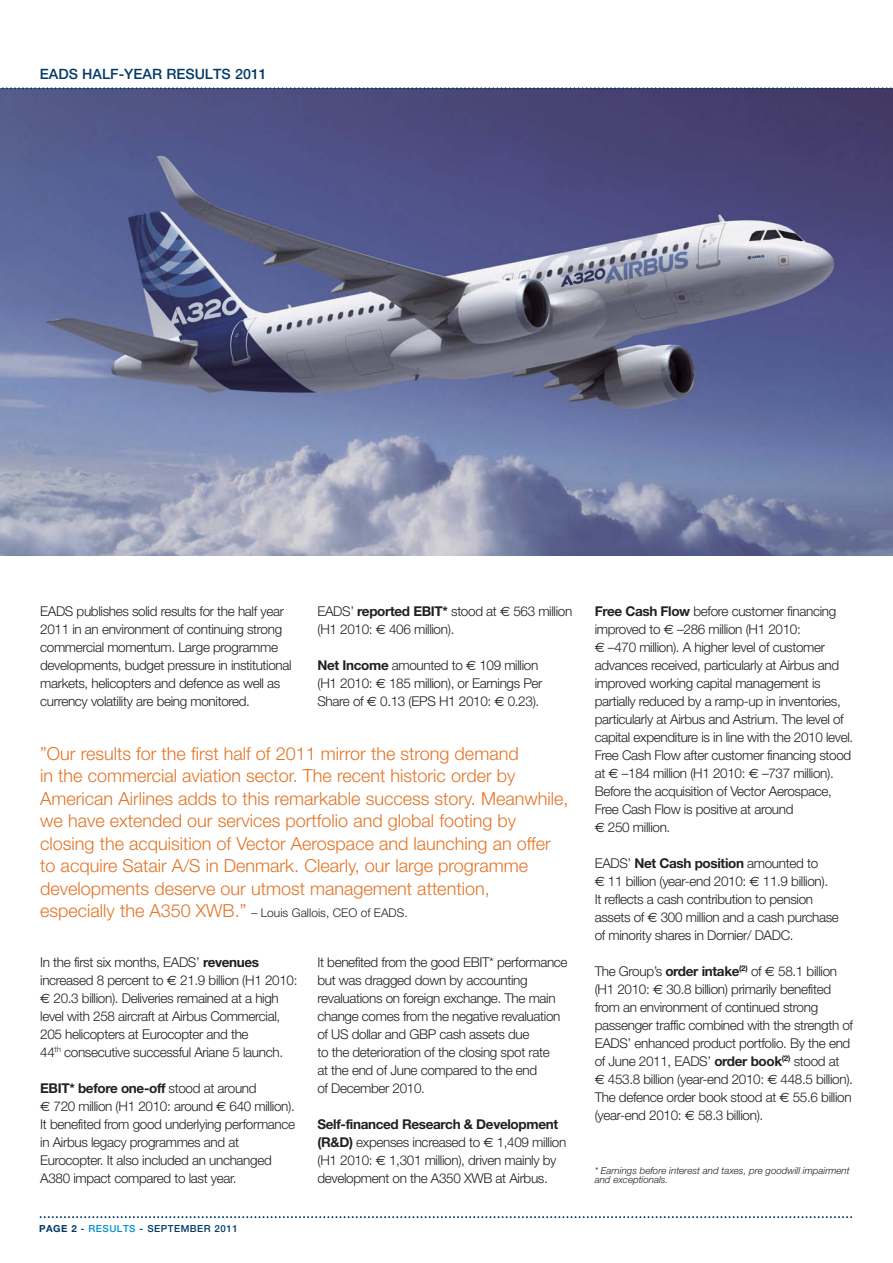
<style>
.page{position:relative;width:893px;height:1263px;background:#fff}
.page>*{position:absolute;margin:0;border:0;box-sizing:border-box;transform-origin:0 0}
.t1{font:300 18px/22.5px "Helvetica Neue";color:#e37527}
.t2{font:500 14.25px "Helvetica Neue";color:#033a67}
.t3{font:300 13.5px/18px "Helvetica Neue";letter-spacing:-.025em;color:#1f221e}
.t4{font:300 12px "Helvetica Neue";color:#1f221e}
.t5{font:italic 300 9.75px/9px "Helvetica Neue";color:#1f221e}
.t6{font:500 9.75px "Helvetica Neue";letter-spacing:.05em;color:#033a67}
.s1{font-weight:700}
.s2{font-family:"Euro Sans";font-weight:400}
.s3{font-size:18px;color:#e37527}
.s4{color:#0091cc}
</style>
<div class="page">
<img style="left:0;top:89px;width:892px;height:467px">
<svg style="left:39px;top:1216px;width:814px;height:3px"></svg>
<svg style="left:0;top:87px;width:892px;height:2px"></svg>
<p class="t2" style="left:40px;top:68px;width:228px">EADS HALF-YEAR RESULTS 2011</p>
<p class="t3" style="left:40px;top:603px;width:253px">EADS publishes solid results for the half year 2011 in an environment of continuing strong commercial momentum. Large programme developments, budget pressure in institutional markets, helicopters and defence as well as currency volatility are being monitored.</p>
<p class="t3" style="left:317px;top:603px;width:256px">EADS’ <span class="s1">reported EBIT*</span> stood at <span class="s2">€</span> 563 million (H1 2010: <span class="s2">€</span> 406 million).</p>
<p class="t3" style="left:317px;top:657px;width:227px"><span class="s1">Net Income</span> amounted to <span class="s2">€</span> 109 million (H1 2010: <span class="s2">€</span> 185 million), or Earnings Per<br>Share of <span class="s2">€</span> 0.13 (EPS H1 2010: <span class="s2">€</span> 0.23).</p>
<p class="t1" style="left:40px;top:744px;width:529px">”Our results for the first half of 2011 mirror the strong demand<br>in the commercial aviation sector. The recent historic order by American Airlines adds to this remarkable success story. Meanwhile, we have extended our services portfolio and global footing by closing the acquisition of Vector Aerospace and launching an offer to acquire Satair A/S in Denmark. Clearly, our large programme developments deserve our utmost management attention,</p>
<p class="t4" style="left:40px;top:909px;width:369px"><span class="s3">especially the A350 XWB.”</span> – Louis Gallois, CEO of EADS.</p>
<p class="t3" style="left:40px;top:954px;width:259px">In the first six months, EADS’ <span class="s1">revenues </span>increased 8 percent to <span class="s2">€</span> 21.9 billion (H1 2010: <span class="s2">€</span> 20.3 billion). Deliveries remained at a high level with 258 aircraft at Airbus Commercial, 205 helicopters at Eurocopter and the<br>44<sup>th</sup> consecutive successful Ariane 5 launch.</p>
<p class="t3" style="left:40px;top:1080px;width:256px"><span class="s1">EBIT* before one-off</span> stood at around<br><span class="s2">€</span> 720 million (H1 2010: around <span class="s2">€</span> 640 million).<br>It benefited from good underlying performance in Airbus legacy programmes and at Eurocopter. It also included an unchanged A380 impact compared to last year.</p>
<p class="t6" style="left:39px;top:1225px;width:200px"><span class="s1">PAGE 2</span> - <span class="s4">RESULTS</span> - SEPTEMBER 2011</p>
<p class="t3" style="left:317px;top:954px;width:252px">It benefited from the good EBIT* performance but was dragged down by accounting revaluations on foreign exchange. The main change comes from the negative revaluation of US dollar and GBP cash assets due<br>to the deterioration of the closing spot rate<br>at the end of June compared to the end<br>of December 2010.</p>
<p class="t3" style="left:317px;top:1116px;width:250px"><span class="s1">Self-financed Research &amp; Development (R&amp;D)</span> expenses increased to <span class="s2">€</span> 1,409 million (H1 2010: <span class="s2">€</span> 1,301 million), driven mainly by development on the A350 XWB at Airbus.</p>
<p class="t3" style="left:594px;top:603px;width:260px"><span class="s1">Free Cash Flow</span> before customer financing improved to <span class="s2">€</span> –286 million (H1 2010:<br><span class="s2">€</span> –470 million). A higher level of customer advances received, particularly at Airbus and improved working capital management is partially reduced by a ramp-up in inventories, particularly at Airbus and Astrium. The level of capital expenditure is in line with the 2010 level.<br>Free Cash Flow after customer financing stood at <span class="s2">€</span> –184 million (H1 2010: <span class="s2">€</span> –737 million).<br>Before the acquisition of Vector Aerospace, Free Cash Flow is positive at around<br><span class="s2">€</span> 250 million.</p>
<p class="t3" style="left:594px;top:855px;width:246px">EADS’ <span class="s1">Net Cash position</span> amounted to<br><span class="s2">€</span> 11 billion (year-end 2010: <span class="s2">€</span> 11.9 billion).<br>It reflects a cash contribution to pension assets of <span class="s2">€</span> 300 million and a cash purchase of minority shares in Dornier/ DADC.</p>
<p class="t3" style="left:594px;top:963px;width:260px">The Group’s <span class="s1">order intake</span><sup>(2)</sup> of <span class="s2">€</span> 58.1 billion (H1 2010: <span class="s2">€</span> 30.8 billion) primarily benefited from an environment of continued strong passenger traffic combined with the strength of EADS’ enhanced product portfolio. By the end of June 2011, EADS’ <span class="s1">order book</span><sup>(2)</sup> stood at<br><span class="s2">€</span> 453.8 billion (year-end 2010: <span class="s2">€</span> 448.5 billion).<br>The defence order book stood at <span class="s2">€</span> 55.6 billion (year-end 2010: <span class="s2">€</span> 58.3 billion).</p>
<p class="t5" style="left:594px;top:1167px;width:256px">* Earnings before interest and taxes, pre goodwill impairment and exceptionals.</p>
</div>
